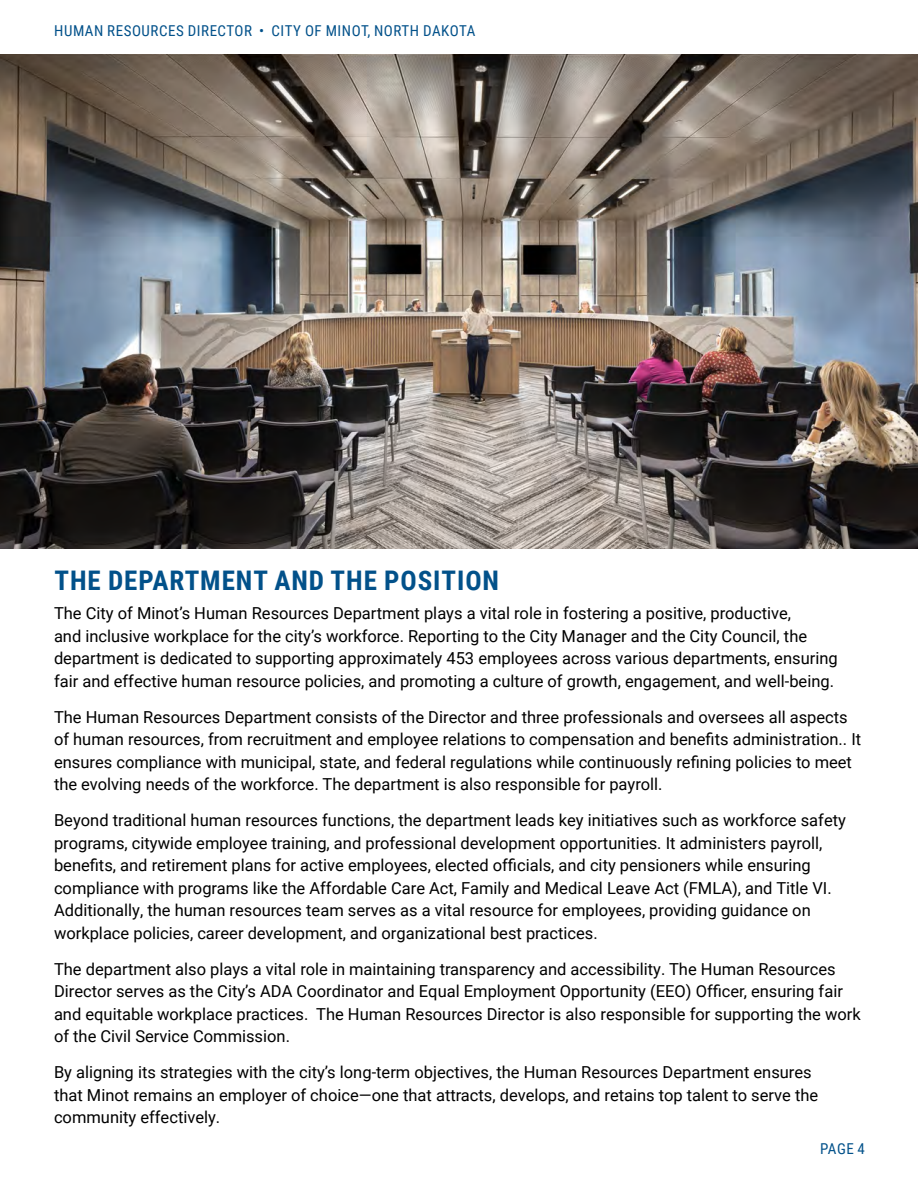
<style>
.page{position:relative;width:918px;height:1188px;background:#fff}
.page>*{position:absolute;margin:0;border:0;box-sizing:border-box;transform-origin:0 0}
.t1{font:700 27px "Roboto Condensed";letter-spacing:.035em;color:#02518a}
.t2{font:16.5px/22.5px "Roboto";color:#000}
.t3{font:15px "Roboto Condensed";letter-spacing:.035em;color:#02518a}
</style>
<div class="page">
<img style="left:0;top:54px;width:918px;height:495px">
<p class="t3" style="left:54px;top:20px;width:423px">HUMAN RESOURCES DIRECTOR • CITY OF MINOT, NORTH DAKOTA</p>
<h1 class="t1" style="left:54px;top:561px;width:446px">THE DEPARTMENT AND THE POSITION</h1>
<p class="t2" style="left:54px;top:601px;width:785px">The City of Minot’s Human Resources Department plays a vital role in fostering a positive, productive,<br>and inclusive workplace for the city’s workforce. Reporting to the City Manager and the City Council, the department is dedicated to supporting approximately 453 employees across various departments, ensuring fair and effective human resource policies, and promoting a culture of growth, engagement, and well-being.</p>
<p class="t2" style="left:54px;top:705px;width:809px">The Human Resources Department consists of the Director and three professionals and oversees all aspects of human resources, from recruitment and employee relations to compensation and benefits administration.. It ensures compliance with municipal, state, and federal regulations while continuously refining policies to meet the evolving needs of the workforce. The department is also responsible for payroll.</p>
<p class="t2" style="left:54px;top:808px;width:793px">Beyond traditional human resources functions, the department leads key initiatives such as workforce safety programs, citywide employee training, and professional development opportunities. It administers payroll, benefits, and retirement plans for active employees, elected officials, and city pensioners while ensuring compliance with programs like the Affordable Care Act, Family and Medical Leave Act (FMLA), and Title VI.<br>Additionally, the human resources team serves as a vital resource for employees, providing guidance on workplace policies, career development, and organizational best practices.</p>
<p class="t2" style="left:54px;top:957px;width:808px">The department also plays a vital role in maintaining transparency and accessibility. The Human Resources Director serves as the City’s ADA Coordinator and Equal Employment Opportunity (EEO) Officer, ensuring fair and equitable workplace practices. The Human Resources Director is also responsible for supporting the work of the Civil Service Commission.</p>
<p class="t2" style="left:54px;top:1061px;width:766px">By aligning its strategies with the city’s long-term objectives, the Human Resources Department ensures that Minot remains an employer of choice—one that attracts, develops, and retains top talent to serve the community effectively.</p>
<p class="t3" style="left:820px;top:1138px;width:46px">PAGE 4</p>
</div>
